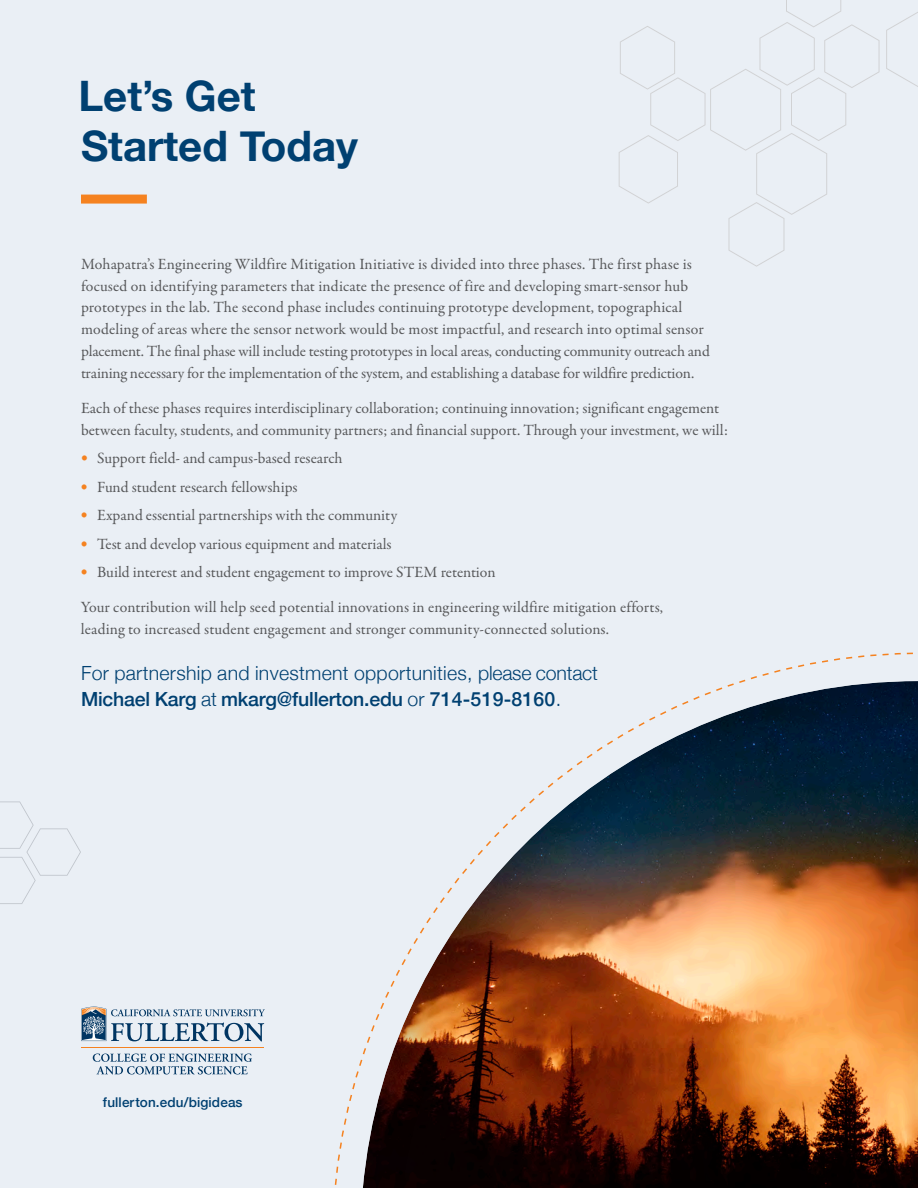
<style>
.page{position:relative;width:918px;height:1188px;background:#eaeff5}
.page>*{position:absolute;margin:0;border:0;box-sizing:border-box;transform-origin:0 0}
.t1{font:700 42px/49.5px "Helvetica Neue";color:#004071}
.t2{font:300 19.5px/25.5px "Helvetica Neue";letter-spacing:.015em;color:#004071}
.body{font:15.75px/21.8px "Garamond Premr Pro";color:#57585a}
.t3{font:500 13.5px "Helvetica Neue";letter-spacing:.01em;color:#004071}
.s1{color:#f58220}
.s2{font-weight:500}
</style>
<div class="page">
<svg style="left:886px;top:12px;width:32px;height:75px"></svg>
<svg style="left:619px;top:0;width:261px;height:267px"></svg>
<div style="left:81px;top:195px;width:66px;height:9px;background:#f58220"></div>
<svg style="left:0;top:801px;width:81px;height:103px"></svg>
<hr style="left:81px;top:1047px;width:182px;height:1px;background:#f58220">
<svg style="left:93px;top:1054px;width:159px;height:21px"></svg>
<svg style="left:81px;top:1007px;width:184px;height:35px"></svg>
<img style="left:334px;top:652px;width:584px;height:536px">
<p class="t1" style="left:78px;top:73px;width:281px">Let’s Get<br>Started Today</p>
<p class="body" style="left:81px;top:254px;width:630px">Mohapatra’s Engineering Wildfire Mitigation Initiative is divided into three phases. The first phase is focused on identifying parameters that indicate the presence of fire and developing smart-sensor hub prototypes in the lab. The second phase includes continuing prototype development, topographical modeling of areas where the sensor network would be most impactful, and research into optimal sensor placement. The final phase will include testing prototypes in local areas, conducting community outreach and training necessary for the implementation of the system, and establishing a database for wildfire prediction.</p>
<p class="body" style="left:81px;top:398px;width:649px">Each of these phases requires interdisciplinary collaboration; continuing innovation; significant engagement between faculty, students, and community partners; and financial support. Through your investment, we will:</p>
<p class="body" style="left:81px;top:448px;width:263px"><span class="s1">•</span> Support field- and campus-based research</p>
<p class="body" style="left:81px;top:476px;width:218px"><span class="s1">•</span> Fund student research fellowships</p>
<p class="body" style="left:81px;top:505px;width:318px"><span class="s1">•</span> Expand essential partnerships with the community</p>
<p class="body" style="left:81px;top:533px;width:312px"><span class="s1">•</span> Test and develop various equipment and materials</p>
<p class="body" style="left:81px;top:562px;width:416px"><span class="s1">•</span> Build interest and student engagement to improve STEM retention</p>
<p class="body" style="left:81px;top:597px;width:584px">Your contribution will help seed potential innovations in engineering wildfire mitigation efforts, leading to increased student engagement and stronger community-connected solutions.</p>
<p class="t2" style="left:81px;top:659px;width:519px">For partnership and investment opportunities, please contact<br><span class="s2">Michael Karg</span> at <span class="s2">mkarg@fullerton.edu</span> or <span class="s2">714-519-8160</span>.</p>
<p class="t3" style="left:103px;top:1091px;width:141px">fullerton.edu/bigideas</p>
</div>
